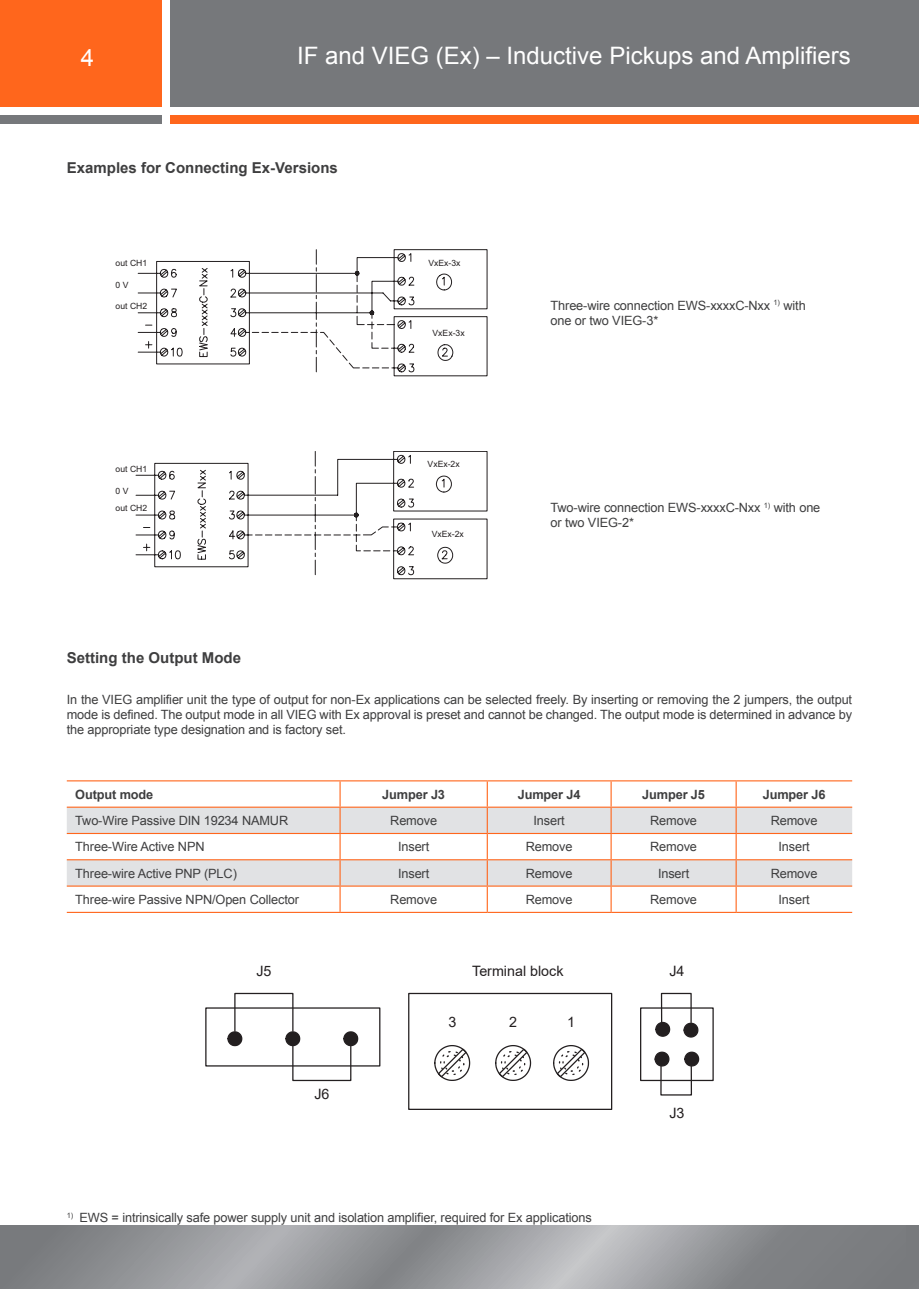
<style>
.page{position:relative;width:919px;height:1289px;background:#fff}
.page>*{position:absolute;margin:0;border:0;box-sizing:border-box;transform-origin:0 0}
.t1{font:24px "Arial";color:#fff}
.KEM_H1_text_grey{font:700 15px "Arial";color:#3e3e3f}
.t2{font:14.25px "Arial";color:#231f20}
.KEM_text_left_grey{font:12.75px/15px "Arial";letter-spacing:-.01em;color:#3e3e3f}
.KEM_text_left_justif{font:12.75px/15px "Arial";letter-spacing:-.01em;color:#3e3e3f;text-align:justify}
.KEM_footer_grey{font:12.75px "Arial";letter-spacing:-.01em;color:#3e3e3f}
.KEM_text_left_grey-2{font:700 12.75px "Arial";letter-spacing:-.01em;color:#3e3e3f}
.t3{font:8.55px/17.4px "Arial";color:#231f20}
</style>
<div class="page">
<div style="left:0;top:0;width:162px;height:106px;background:#ff661c"></div>
<div style="left:170px;top:0;width:736px;height:106px;background:#76787b"></div>
<div style="left:0;top:115px;width:162px;height:8px;background:#76787b"></div>
<div style="left:170px;top:115px;width:736px;height:8px;background:#ff661c"></div>
<div style="left:906px;top:0;width:12px;height:106px;background:#76787b"></div>
<div style="left:906px;top:115px;width:12px;height:8px;background:#ff661c"></div>
<svg style="left:0;top:1225px;width:906px;height:63px;background:#95979a"></svg>
<div style="left:906px;top:1225px;width:12px;height:63px;background:#787a7d"></div>
<svg style="left:137px;top:249px;width:350px;height:127px"></svg>
<svg style="left:135px;top:451px;width:352px;height:128px"></svg>
<svg style="left:67px;top:807px;width:785px;height:78px;fill:#e1e2e4"></svg>
<hr style="left:67px;top:780px;width:273px;height:1px;background:#ff661c">
<hr style="left:340px;top:780px;width:147px;height:1px;background:#ff661c">
<hr style="left:487px;top:780px;width:124px;height:1px;background:#ff661c">
<hr style="left:611px;top:780px;width:125px;height:1px;background:#ff661c">
<hr style="left:486px;top:781px;width:2px;height:25px;background:#ff661c">
<hr style="left:736px;top:780px;width:116px;height:1px;background:#ff661c">
<hr style="left:67px;top:806px;width:273px;height:1px;background:#ff661c">
<hr style="left:67px;top:833px;width:273px;height:1px;background:#ff661c">
<hr style="left:67px;top:859px;width:273px;height:1px;background:#ff661c">
<hr style="left:67px;top:885px;width:273px;height:1px;background:#ff661c">
<hr style="left:67px;top:911px;width:273px;height:1px;background:#ff661c">
<svg style="left:339px;top:781px;width:1px;height:130px"></svg>
<hr style="left:340px;top:806px;width:147px;height:1px;background:#ff661c">
<hr style="left:487px;top:806px;width:124px;height:1px;background:#ff661c">
<hr style="left:611px;top:806px;width:125px;height:1px;background:#ff661c">
<hr style="left:486px;top:807px;width:2px;height:26px;background:#ff661c">
<hr style="left:486px;top:834px;width:2px;height:25px;background:#ff661c">
<hr style="left:486px;top:860px;width:2px;height:25px;background:#ff661c">
<hr style="left:486px;top:886px;width:2px;height:25px;background:#ff661c">
<svg style="left:610px;top:781px;width:1px;height:130px"></svg>
<hr style="left:340px;top:833px;width:147px;height:1px;background:#ff661c">
<hr style="left:487px;top:833px;width:124px;height:1px;background:#ff661c">
<hr style="left:611px;top:833px;width:125px;height:1px;background:#ff661c">
<hr style="left:340px;top:859px;width:147px;height:1px;background:#ff661c">
<hr style="left:487px;top:859px;width:124px;height:1px;background:#ff661c">
<hr style="left:611px;top:859px;width:125px;height:1px;background:#ff661c">
<hr style="left:340px;top:885px;width:147px;height:1px;background:#ff661c">
<hr style="left:487px;top:885px;width:124px;height:1px;background:#ff661c">
<hr style="left:611px;top:885px;width:125px;height:1px;background:#ff661c">
<hr style="left:340px;top:911px;width:147px;height:1px;background:#ff661c">
<hr style="left:487px;top:911px;width:124px;height:1px;background:#ff661c">
<hr style="left:611px;top:911px;width:125px;height:1px;background:#ff661c">
<svg style="left:735px;top:781px;width:1px;height:130px"></svg>
<hr style="left:736px;top:806px;width:116px;height:1px;background:#ff661c">
<hr style="left:736px;top:833px;width:116px;height:1px;background:#ff661c">
<hr style="left:736px;top:859px;width:116px;height:1px;background:#ff661c">
<hr style="left:736px;top:885px;width:116px;height:1px;background:#ff661c">
<hr style="left:736px;top:911px;width:116px;height:1px;background:#ff661c">
<div style="left:408px;top:992px;width:204px;height:117px;border:1px solid #231f20"></div>
<svg style="left:434px;top:1045px;width:37px;height:36px"></svg>
<svg style="left:553px;top:1045px;width:36px;height:36px"></svg>
<svg style="left:495px;top:1045px;width:36px;height:36px"></svg>
<svg style="left:343px;top:1031px;width:16px;height:15px"></svg>
<div style="left:292px;top:1042px;width:59px;height:39px;border:1px solid #231f20"></div>
<div style="left:234px;top:992px;width:59px;height:39px;border:1px solid #231f20"></div>
<svg style="left:284px;top:1030px;width:17px;height:16px"></svg>
<svg style="left:227px;top:1030px;width:16px;height:16px"></svg>
<div style="left:640px;top:1007px;width:73px;height:74px;border:1px solid #231f20"></div>
<div style="left:660px;top:1065px;width:32px;height:30px;border:1px solid #231f20"></div>
<div style="left:660px;top:992px;width:31px;height:31px;border:1px solid #231f20"></div>
<svg style="left:683px;top:1051px;width:16px;height:16px"></svg>
<svg style="left:682px;top:1022px;width:17px;height:16px"></svg>
<svg style="left:654px;top:1051px;width:16px;height:16px"></svg>
<svg style="left:655px;top:1021px;width:15px;height:16px"></svg>
<h1 class="t1" style="left:81px;top:42px;width:15px">4</h1>
<h1 class="t1" style="left:297px;top:40px;width:555px">IF and VIEG (Ex) – Inductive Pickups and Amplifiers</h1>
<p class="KEM_H1_text_grey" style="left:67px;top:158px;width:272px">Examples for Connecting Ex-Versions</p>
<p class="t3" style="left:116px;top:254px;width:33px">out CH1</p>
<p class="t3" style="left:116px;top:276px;width:14px">0 V</p>
<p class="t3" style="left:116px;top:298px;width:33px">out CH2</p>
<p class="t3" style="left:116px;top:460px;width:33px">out CH1</p>
<p class="t3" style="left:116px;top:482px;width:33px">0 V<br>out CH2</p>
<p class="t3" style="left:428px;top:254px;width:34px">VxEx-3x</p>
<p class="t3" style="left:432px;top:324px;width:34px">VxEx-3x</p>
<p class="t3" style="left:427px;top:456px;width:34px">VxEx-2x</p>
<p class="t3" style="left:431px;top:526px;width:34px">VxEx-2x</p>
<p class="KEM_text_left_grey" style="left:550px;top:298px;width:257px">Three-wire connection EWS-xxxxC-Nxx <sup>1)</sup> with one or two VIEG-3*</p>
<p class="KEM_text_left_grey" style="left:550px;top:500px;width:271px">Two-wire connection EWS-xxxxC-Nxx <sup>1)</sup> with one or two VIEG-2*</p>
<p class="KEM_H1_text_grey" style="left:67px;top:648px;width:176px">Setting the Output Mode</p>
<p class="KEM_text_left_justif" style="left:67px;top:692px;width:786px">In the VIEG amplifier unit the type of output for non-Ex applications can be selected freely. By inserting or removing the 2 jumpers, the output mode is defined. The output mode in all VIEG with Ex approval is preset and cannot be changed. The output mode is determined in advance by the appropriate type designation and is factory set.</p>
<p class="KEM_text_left_grey-2" style="left:75px;top:785px;width:80px">Output mode</p>
<p class="KEM_text_left_grey-2" style="left:382px;top:785px;width:64px">Jumper J3</p>
<p class="KEM_text_left_grey-2" style="left:517px;top:785px;width:64px">Jumper J4</p>
<p class="KEM_text_left_grey-2" style="left:642px;top:785px;width:64px">Jumper J5</p>
<p class="KEM_text_left_grey-2" style="left:762px;top:785px;width:64px">Jumper J6</p>
<p class="KEM_text_left_grey" style="left:75px;top:813px;width:214px">Two-Wire Passive DIN 19234 NAMUR</p>
<p class="KEM_text_left_grey" style="left:390px;top:813px;width:48px">Remove</p>
<p class="KEM_text_left_grey" style="left:533px;top:813px;width:33px">Insert</p>
<p class="KEM_text_left_grey" style="left:650px;top:813px;width:48px">Remove</p>
<p class="KEM_text_left_grey" style="left:770px;top:813px;width:48px">Remove</p>
<p class="KEM_text_left_grey" style="left:75px;top:839px;width:131px">Three-Wire Active NPN</p>
<p class="KEM_text_left_grey" style="left:398px;top:839px;width:33px">Insert</p>
<p class="KEM_text_left_grey" style="left:525px;top:839px;width:48px">Remove</p>
<p class="KEM_text_left_grey" style="left:650px;top:839px;width:48px">Remove</p>
<p class="KEM_text_left_grey" style="left:778px;top:839px;width:33px">Insert</p>
<p class="KEM_text_left_grey" style="left:75px;top:865px;width:163px">Three-wire Active PNP (PLC)</p>
<p class="KEM_text_left_grey" style="left:398px;top:865px;width:33px">Insert</p>
<p class="KEM_text_left_grey" style="left:525px;top:865px;width:48px">Remove</p>
<p class="KEM_text_left_grey" style="left:658px;top:865px;width:33px">Insert</p>
<p class="KEM_text_left_grey" style="left:770px;top:865px;width:48px">Remove</p>
<p class="KEM_text_left_grey" style="left:75px;top:892px;width:225px">Three-wire Passive NPN/Open Collector</p>
<p class="KEM_text_left_grey" style="left:390px;top:892px;width:48px">Remove</p>
<p class="KEM_text_left_grey" style="left:525px;top:892px;width:48px">Remove</p>
<p class="KEM_text_left_grey" style="left:650px;top:892px;width:48px">Remove</p>
<p class="KEM_text_left_grey" style="left:778px;top:892px;width:33px">Insert</p>
<p class="t2" style="left:256px;top:961px;width:17px">J5</p>
<p class="t2" style="left:472px;top:961px;width:93px">Terminal block</p>
<p class="t2" style="left:669px;top:961px;width:17px">J4</p>
<p class="t2" style="left:314px;top:1083px;width:17px">J6</p>
<p class="t2" style="left:448px;top:1011px;width:9px">3</p>
<p class="t2" style="left:509px;top:1011px;width:9px">2</p>
<p class="t2" style="left:567px;top:1011px;width:9px">1</p>
<p class="KEM_footer_grey" style="left:67px;top:1209px;width:526px"><sup>1)</sup> EWS = intrinsically safe power supply unit and isolation amplifier, required for Ex applications</p>
<p class="t2" style="left:669px;top:1103px;width:17px">J3</p>
</div>
